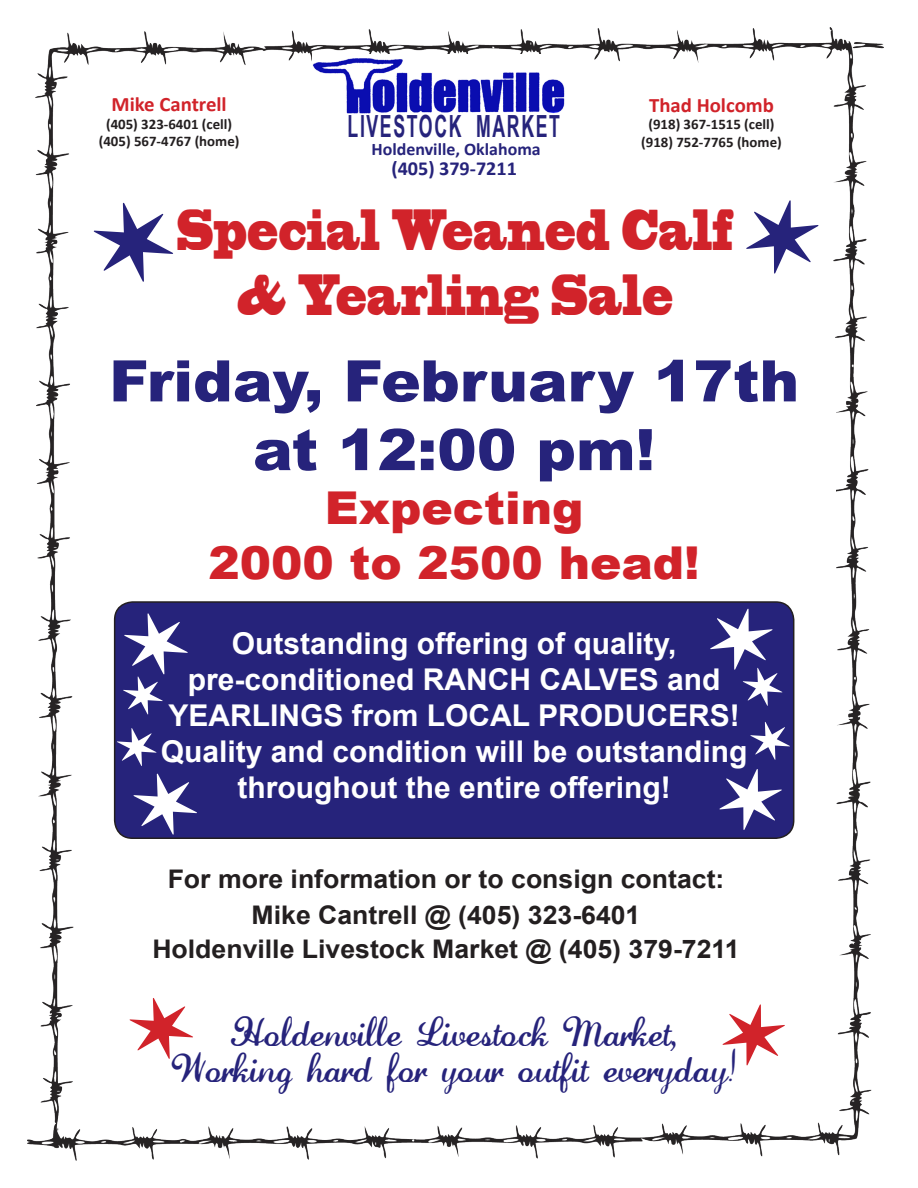
<style>
.page{position:relative;width:918px;height:1188px;background:#fff}
.page>*{position:absolute;margin:0;border:0;box-sizing:border-box;transform-origin:0 0}
.t1{font:900 57.3px "Arial";color:#26237b;scale:1.04 1}
.t2{font:54.15px "Blackoak Std";color:#d1232a;scale:.43 1}
.t3{font:900 45.3px "Arial";color:#d1232a;scale:1.04 1}
.t4{font:700 30.6px "Arial Narrow";letter-spacing:.075em;color:#26237b;scale:.71 1}
.t5{font:700 30px "Arial";color:#fff}
.t6{font:29.85px "Lauren Script";color:#26237b}
.t7{font:700 25.65px "Arial";color:#231f20;scale:1.04 1}
.t8{font:700 20.55px "Calibri";color:#d1232a}
.t9{font:700 19.95px "Calibri";color:#26237b}
.t10{font:700 17.7px "Calibri";color:#26237b}
.t11{font:700 14.7px "Calibri";color:#231f20}
</style>
<div class="page">
<img style="left:27px;top:27px;width:856px;height:1134px">
<div style="left:73px;top:360px;width:762px;height:222px;background:#fff"></div>
<img style="left:313px;top:55px;width:254px;height:59px">
<div style="left:115px;top:602px;width:679px;height:236px;background:#26237b;border-radius:18px"></div>
<div style="left:114px;top:601px;width:680px;height:238px;border:2px solid #231f20;border-radius:18px"></div>
<svg style="left:125px;top:990px;width:72px;height:75px"></svg>
<svg style="left:719px;top:998px;width:69px;height:73px"></svg>
<svg style="left:88px;top:193px;width:90px;height:97px"></svg>
<svg style="left:742px;top:192px;width:81px;height:88px"></svg>
<svg style="left:707px;top:602px;width:78px;height:4px"></svg>
<svg style="left:114px;top:606px;width:87px;height:235px"></svg>
<svg style="left:783px;top:717px;width:9px;height:118px"></svg>
<p class="t8" style="left:112px;top:91px;width:117px">Mike Cantrell</p>
<p class="t11" style="left:106px;top:114px;width:128px">(405) 323-6401 (cell)</p>
<p class="t11" style="left:99px;top:132px;width:142px">(405) 567-4767 (home)</p>
<p class="t4" style="left:348px;top:103px;width:301px">LIVESTOCK MARKET</p>
<p class="t9" style="left:391px;top:156px;width:127px">(405) 379-7211</p>
<p class="t10" style="left:372px;top:138px;width:171px">Holdenville, Oklahoma</p>
<p class="t8" style="left:649px;top:92px;width:126px">Thad Holcomb</p>
<p class="t11" style="left:648px;top:115px;width:128px">(918) 367-1515 (cell)</p>
<p class="t11" style="left:641px;top:133px;width:142px">(918) 752-7765 (home)</p>
<p class="t2" style="left:176px;top:193px;width:1297px">Special Weaned Calf</p>
<p class="t2" style="left:237px;top:259px;width:1016px">&amp; Yearling Sale</p>
<p class="t1" style="left:109px;top:339px;width:665px">Friday, February 17th</p>
<p class="t1" style="left:253px;top:408px;width:388px">at 12:00 pm!</p>
<p class="t3" style="left:325px;top:475px;width:250px">Expecting</p>
<p class="t3" style="left:208px;top:530px;width:474px">2000 to 2500 head!</p>
<p class="t5" style="left:232px;top:624px;width:446px">Outstanding offering of quality,</p>
<p class="t5" style="left:188px;top:660px;width:534px">pre-conditioned RANCH CALVES and</p>
<p class="t5" style="left:169px;top:696px;width:573px">YEARLINGS from LOCAL PRODUCERS!</p>
<p class="t5" style="left:161px;top:732px;width:588px">Quality and condition will be outstanding</p>
<p class="t5" style="left:238px;top:768px;width:435px">throughout the entire offering!</p>
<p class="t7" style="left:168px;top:861px;width:537px">For more information or to consign contact:</p>
<p class="t7" style="left:252px;top:898px;width:375px">Mike Cantrell @ (405) 323-6401</p>
<p class="t7" style="left:152px;top:932px;width:566px">Holdenville Livestock Market @ (405) 379-7211</p>
<p class="t6" style="left:231px;top:1012px;width:447px">Holdenville Livestock Market,</p>
<p class="t6" style="left:172px;top:1048px;width:566px">Working hard for your outfit everyday!</p>
</div>
